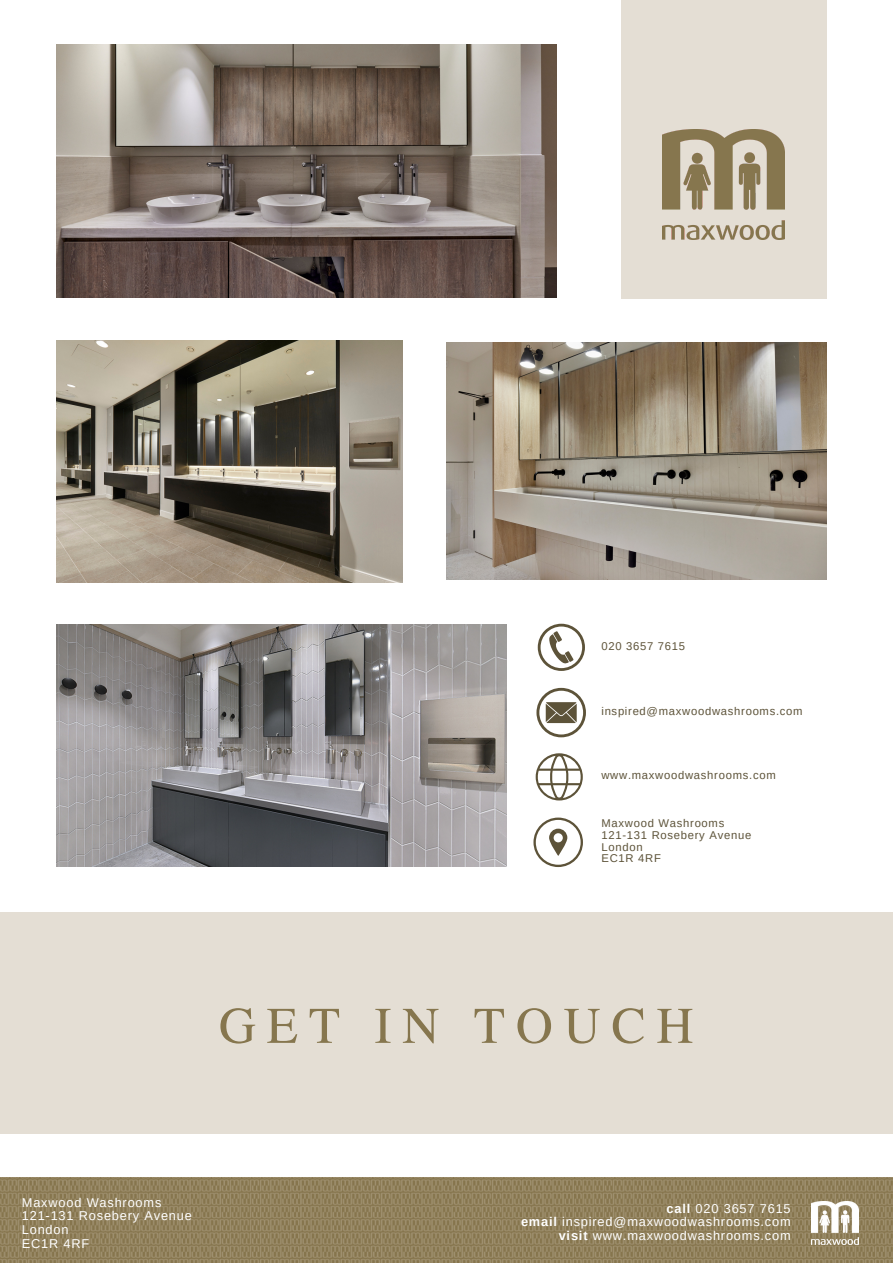
<style>
.page{position:relative;width:893px;height:1264px;background:#fff}
.page>*{position:absolute;margin:0;border:0;box-sizing:border-box;transform-origin:0 0}
.t1{font:51.3px "Te X Gyre Termes";letter-spacing:.21em;color:#86764e}
.t2{font:12.75px "Arimo";letter-spacing:.065em;color:#fff}
.t3{font:11.25px "Arimo";letter-spacing:.065em;color:#5d5339}
.s1{font-weight:700}
</style>
<div class="page">
<img style="left:57px;top:45px;width:499px;height:253px">
<div style="left:620px;top:0;width:206px;height:299px;background:#e4ded4"></div>
<img style="left:662px;top:130px;width:122px;height:110px">
<div style="left:0;top:912px;width:892px;height:221px;background:#e4ded4"></div>
<img style="left:446px;top:342px;width:380px;height:237px">
<img style="left:57px;top:340px;width:345px;height:242px">
<img style="left:57px;top:624px;width:450px;height:242px">
<svg style="left:537px;top:623px;width:48px;height:48px"></svg>
<svg style="left:533px;top:817px;width:50px;height:50px"></svg>
<svg style="left:535px;top:753px;width:47px;height:47px"></svg>
<svg style="left:536px;top:688px;width:50px;height:49px"></svg>
<img style="left:0;top:1177px;width:892px;height:85px">
<img style="left:811px;top:1201px;width:47px;height:43px">
<p class="t3" style="left:601px;top:640px;width:85px">020 3657 7615</p>
<p class="t3" style="left:601px;top:705px;width:203px">inspired@maxwoodwashrooms.com</p>
<p class="t3" style="left:601px;top:769px;width:176px">www.maxwoodwashrooms.com</p>
<p class="t3" style="left:601px;top:816px;width:124px">Maxwood Washrooms</p>
<p class="t3" style="left:601px;top:828px;width:151px">121-131 Rosebery Avenue</p>
<p class="t3" style="left:601px;top:840px;width:43px">London</p>
<p class="t3" style="left:601px;top:852px;width:61px">EC1R 4RF</p>
<p class="t1" style="left:219px;top:988px;width:476px">GET IN TOUCH</p>
<p class="t2" style="left:22px;top:1195px;width:141px">Maxwood Washrooms</p>
<p class="t2" style="left:22px;top:1208px;width:171px">121-131 Rosebery Avenue</p>
<p class="t2" style="left:22px;top:1222px;width:48px">London</p>
<p class="t2" style="left:22px;top:1235px;width:69px">EC1R 4RF</p>
<p class="t2" style="left:666px;top:1200px;width:126px"><span class="s1">call</span> 020 3657 7615</p>
<p class="t2" style="left:521px;top:1214px;width:271px"><span class="s1">email</span> inspired@maxwoodwashrooms.com</p>
<p class="t2" style="left:558px;top:1228px;width:233px"><span class="s1">visit</span> www.maxwoodwashrooms.com</p>
</div>
